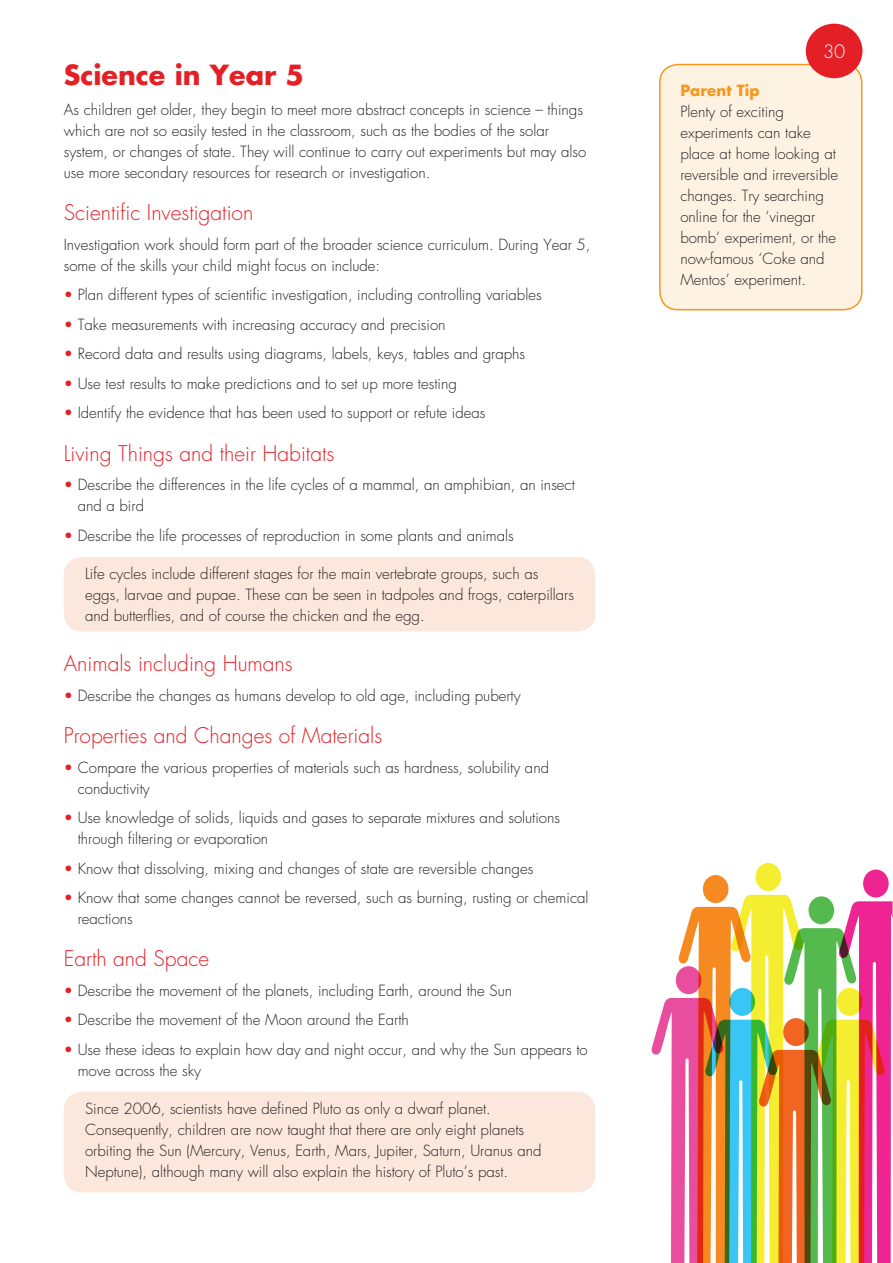
<style>
.page{position:relative;width:893px;height:1263px;background:#fff}
.page>*{position:absolute;margin:0;border:0;box-sizing:border-box;transform-origin:0 0}
.t1{font:700 27px "Futura";color:#e41f25}
.t2{font:300 21px "Futura";color:#e41f25}
.t3{font:300 18px "Futura";color:#fff}
.List_Paragraph{font:300 15px/21px "Futura";color:#231f20}
.s1{color:#e41f25}
.s2{font-weight:700;color:#f7971d}
</style>
<div class="page">
<div style="left:660px;top:65px;width:202px;height:245px;background:#fef3e3;border-radius:18px"></div>
<div style="left:659px;top:64px;width:203px;height:246px;border:2px solid #f7971d;border-radius:18px"></div>
<div style="left:64px;top:1092px;width:531px;height:100px;background:#fce7dc;border-radius:18px"></div>
<div style="left:64px;top:557px;width:531px;height:74px;background:#fce7dc;border-radius:18px"></div>
<div style="left:806px;top:24px;width:56px;height:54px;background:#e41f25;border-radius:50%"></div>
<svg style="left:651px;top:863px;width:242px;height:400px"></svg>
<p class="t1" style="left:64px;top:57px;width:242px">Science in Year 5</p>
<p class="List_Paragraph" style="left:64px;top:99px;width:524px">As children get older, they begin to meet more abstract concepts in science – things which are not so easily tested in the classroom, such as the bodies of the solar system, or changes of state. They will continue to carry out experiments but may also use more secondary resources for research or investigation.</p>
<p class="t2" style="left:64px;top:199px;width:191px">Scientific Investigation</p>
<p class="List_Paragraph" style="left:64px;top:234px;width:528px">Investigation work should form part of the broader science curriculum. During Year 5, some of the skills your child might focus on include:</p>
<p class="List_Paragraph" style="left:64px;top:284px;width:479px"><span class="s1">•</span> Plan different types of scientific investigation, including controlling variables</p>
<p class="List_Paragraph" style="left:64px;top:314px;width:383px"><span class="s1">•</span> Take measurements with increasing accuracy and precision</p>
<p class="List_Paragraph" style="left:64px;top:343px;width:463px"><span class="s1">•</span> Record data and results using diagrams, labels, keys, tables and graphs</p>
<p class="List_Paragraph" style="left:64px;top:373px;width:395px"><span class="s1">•</span> Use test results to make predictions and to set up more testing</p>
<p class="List_Paragraph" style="left:64px;top:402px;width:423px"><span class="s1">•</span> Identify the evidence that has been used to support or refute ideas</p>
<p class="t2" style="left:64px;top:439px;width:272px">Living Things and their Habitats</p>
<p class="List_Paragraph" style="left:78px;top:474px;width:499px;text-indent:-14px"><span class="s1">•</span> Describe the differences in the life cycles of a mammal, an amphibian, an insect and a bird</p>
<p class="List_Paragraph" style="left:64px;top:525px;width:452px"><span class="s1">•</span> Describe the life processes of reproduction in some plants and animals</p>
<p class="List_Paragraph" style="left:85px;top:563px;width:490px">Life cycles include different stages for the main vertebrate groups, such as eggs, larvae and pupae. These can be seen in tadpoles and frogs, caterpillars and butterflies, and of course the chicken and the egg.</p>
<p class="t2" style="left:64px;top:650px;width:231px">Animals including Humans</p>
<p class="List_Paragraph" style="left:64px;top:685px;width:458px"><span class="s1">•</span> Describe the changes as humans develop to old age, including puberty</p>
<p class="t2" style="left:64px;top:722px;width:320px">Properties and Changes of Materials</p>
<p class="List_Paragraph" style="left:78px;top:757px;width:473px;text-indent:-14px"><span class="s1">•</span> Compare the various properties of materials such as hardness, solubility and conductivity</p>
<p class="List_Paragraph" style="left:78px;top:807px;width:484px;text-indent:-14px"><span class="s1">•</span> Use knowledge of solids, liquids and gases to separate mixtures and solutions through filtering or evaporation</p>
<p class="List_Paragraph" style="left:64px;top:858px;width:471px"><span class="s1">•</span> Know that dissolving, mixing and changes of state are reversible changes</p>
<p class="List_Paragraph" style="left:78px;top:887px;width:512px;text-indent:-14px"><span class="s1">•</span> Know that some changes cannot be reversed, such as burning, rusting or chemical reactions</p>
<p class="t2" style="left:64px;top:945px;width:147px">Earth and Space</p>
<p class="List_Paragraph" style="left:64px;top:980px;width:450px"><span class="s1">•</span> Describe the movement of the planets, including Earth, around the Sun</p>
<p class="List_Paragraph" style="left:64px;top:1010px;width:347px"><span class="s1">•</span> Describe the movement of the Moon around the Earth</p>
<p class="List_Paragraph" style="left:78px;top:1039px;width:511px;text-indent:-14px"><span class="s1">•</span> Use these ideas to explain how day and night occur, and why the Sun appears to move across the sky</p>
<p class="List_Paragraph" style="left:85px;top:1098px;width:458px">Since 2006, scientists have defined Pluto as only a dwarf planet.<br>Consequently, children are now taught that there are only eight planets orbiting the Sun (Mercury, Venus, Earth, Mars, Jupiter, Saturn, Uranus and Neptune), although many will also explain the history of Pluto’s past.</p>
<p class="t3" style="left:823px;top:40px;width:24px">30</p>
<p class="List_Paragraph" style="left:680px;top:81px;width:159px"><span class="s2">Parent Tip<br></span>Plenty of exciting experiments can take place at home looking at reversible and irreversible changes. Try searching online for the ‘vinegar bomb’ experiment, or the now-famous ‘Coke and<br>Mentos’ experiment.</p>
</div>
